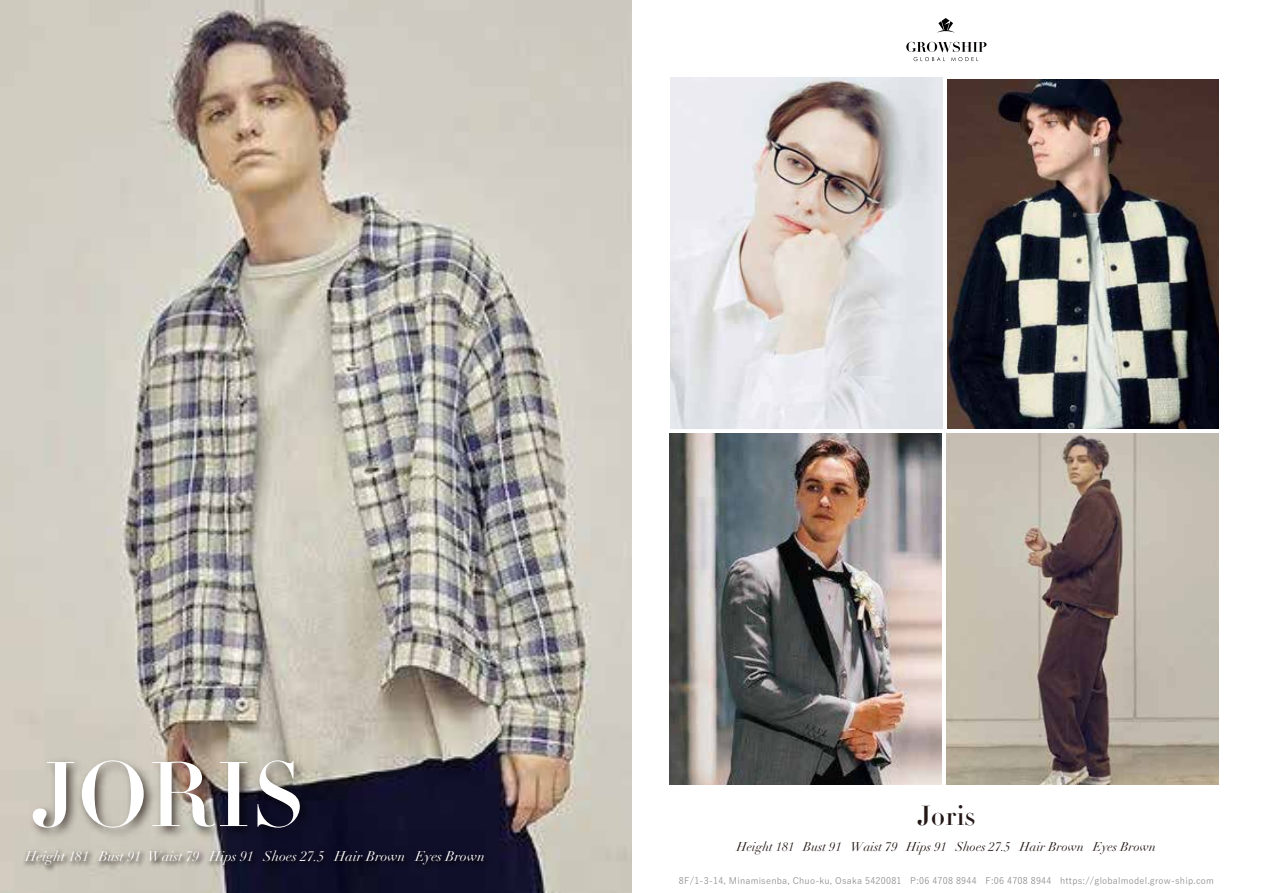
<style>
.page{position:relative;width:1263px;height:893px;background:#fff}
.page>*{position:absolute;margin:0;border:0;box-sizing:border-box;transform-origin:0 0}
.t1{font:90px "Didot LT Pro Headline";color:#fff}
.t2{font:27px "Didot LT Pro Headline";color:#231815}
.t3{font:italic 13.95px "Didot LT Pro";color:#fff}
.t4{font:italic 12.6px "Didot LT Pro";color:#231815}
.t5{font:9px "Yu Gothic";letter-spacing:.025em;color:#808080}
</style>
<div class="page">
<img style="left:0;top:0;width:632px;height:893px">
<svg style="left:937px;top:18px;width:18px;height:15px"></svg>
<svg style="left:906px;top:42px;width:80px;height:19px"></svg>
<img style="left:22px;top:740px;width:593px;height:104px">
<img style="left:19px;top:844px;width:602px;height:35px">
<img style="left:670px;top:78px;width:272px;height:350px">
<img style="left:947px;top:79px;width:272px;height:349px">
<img style="left:669px;top:433px;width:272px;height:351px">
<img style="left:946px;top:433px;width:272px;height:351px">
<h1 class="t1" style="left:32px;top:739px;width:275px">JORIS</h1>
<h3 class="t3" style="left:25px;top:847px;width:461px">Height 181 Bust 91 Waist 79 Hips 91 Shoes 27.5 Hair Brown Eyes Brown</h3>
<h2 class="t2" style="left:917px;top:799px;width:59px">Joris</h2>
<h3 class="t4" style="left:737px;top:838px;width:421px">Height 181 Bust 91 Waist 79 Hips 91 Shoes 27.5 Hair Brown Eyes Brown</h3>
<p class="t5" style="left:679px;top:872px;width:536px">8F/1-3-14, Minamisenba, Chuo-ku, Osaka 5420081 P:06 4708 8944 F:06 4708 8944 https://globalmodel.grow-ship.com</p>
</div>
